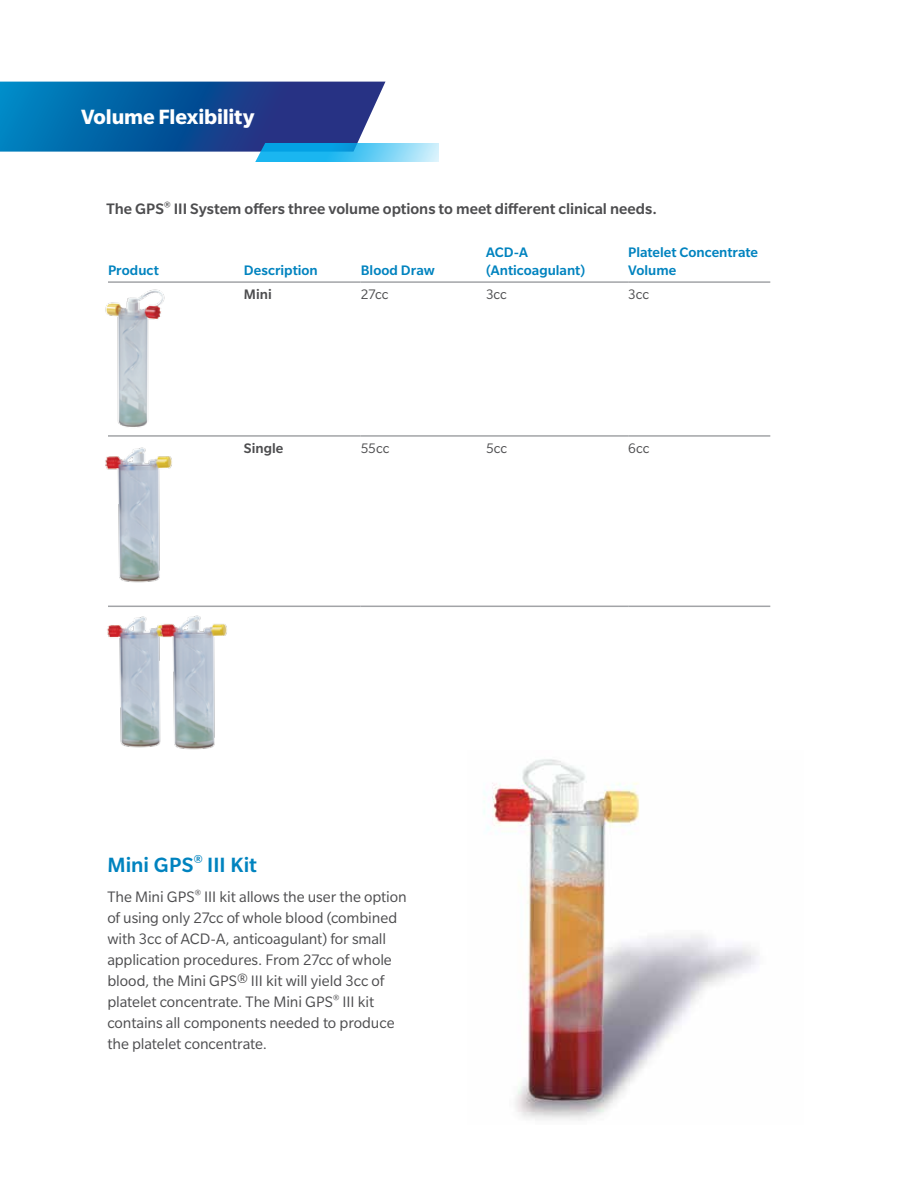
<style>
.page{position:relative;width:918px;height:1188px;background:#fff}
.page>*{position:absolute;margin:0;border:0;box-sizing:border-box;transform-origin:0 0}
.t1{font:700 22.5px "Slate Pro";letter-spacing:-.005em;color:#fff}
.t2{font:500 22.5px "Slate Pro";letter-spacing:.005em;color:#0083bf}
.t3{font:16.5px/21px "Slate Pro";letter-spacing:-.005em;color:#4d4d4f}
.t4{font:500 16.5px "Slate Pro";color:#4d4d4f}
.t5{font:500 15px/18px "Slate Pro";color:#0083bf}
.t6{font:15px "Slate Pro";color:#4d4d4f}
.t7{font:500 15px "Slate Pro";color:#4d4d4f}
</style>
<div class="page">
<hr style="left:108px;top:281px;width:136px;height:2px;background:#a2a4a7">
<hr style="left:108px;top:435px;width:136px;height:2px;background:#a2a4a7">
<hr style="left:244px;top:281px;width:117px;height:2px;background:#a2a4a7">
<hr style="left:244px;top:435px;width:117px;height:2px;background:#a2a4a7">
<hr style="left:361px;top:281px;width:125px;height:2px;background:#a2a4a7">
<hr style="left:361px;top:435px;width:125px;height:2px;background:#a2a4a7">
<hr style="left:486px;top:281px;width:142px;height:2px;background:#a2a4a7">
<hr style="left:628px;top:281px;width:142px;height:2px;background:#a2a4a7">
<hr style="left:486px;top:435px;width:142px;height:2px;background:#a2a4a7">
<hr style="left:628px;top:435px;width:142px;height:2px;background:#a2a4a7">
<hr style="left:108px;top:606px;width:136px;height:1px;background:#a2a4a7">
<hr style="left:244px;top:606px;width:117px;height:1px;background:#a2a4a7">
<hr style="left:361px;top:606px;width:125px;height:1px;background:#a2a4a7">
<hr style="left:486px;top:606px;width:142px;height:1px;background:#a2a4a7">
<hr style="left:628px;top:606px;width:142px;height:1px;background:#a2a4a7">
<img style="left:483px;top:759px;width:275px;height:362px">
<img style="left:107px;top:616px;width:50px;height:132px">
<img style="left:157px;top:615px;width:70px;height:135px">
<img style="left:105px;top:450px;width:67px;height:133px">
<img style="left:105px;top:289px;width:66px;height:161px">
<svg style="left:0;top:82px;width:438px;height:80px"></svg>
<h1 class="t1" style="left:81px;top:104px;width:175px">Volume Flexibility</h1>
<p class="t4" style="left:106px;top:200px;width:552px">The GPS<sup>®</sup> III System offers three volume options to meet different clinical needs.</p>
<p class="t5" style="left:108px;top:261px;width:52px">Product</p>
<p class="t5" style="left:244px;top:261px;width:75px">Description</p>
<p class="t5" style="left:361px;top:261px;width:76px">Blood Draw</p>
<p class="t5" style="left:486px;top:243px;width:101px">ACD-A (Anticoagulant)</p>
<p class="t5" style="left:628px;top:243px;width:132px">Platelet Concentrate<br>Volume</p>
<p class="t7" style="left:244px;top:286px;width:29px">Mini</p>
<p class="t6" style="left:361px;top:286px;width:29px">27cc</p>
<p class="t6" style="left:486px;top:286px;width:22px">3cc</p>
<p class="t6" style="left:628px;top:286px;width:22px">3cc</p>
<p class="t7" style="left:244px;top:440px;width:41px">Single</p>
<p class="t6" style="left:361px;top:440px;width:30px">55cc</p>
<p class="t6" style="left:486px;top:440px;width:23px">5cc</p>
<p class="t6" style="left:628px;top:440px;width:23px">6cc</p>
<h1 class="t2" style="left:107px;top:853px;width:151px">Mini GPS<sup>®</sup> III Kit</h1>
<p class="t3" style="left:107px;top:886px;width:301px">The Mini GPS<sup>®</sup> III kit allows the user the option of using only 27cc of whole blood (combined with 3cc of ACD-A, anticoagulant) for small application procedures. From 27cc of whole blood, the Mini GPS® III kit will yield 3cc of platelet concentrate. The Mini GPS<sup>®</sup> III kit contains all components needed to produce the platelet concentrate.</p>
</div>
